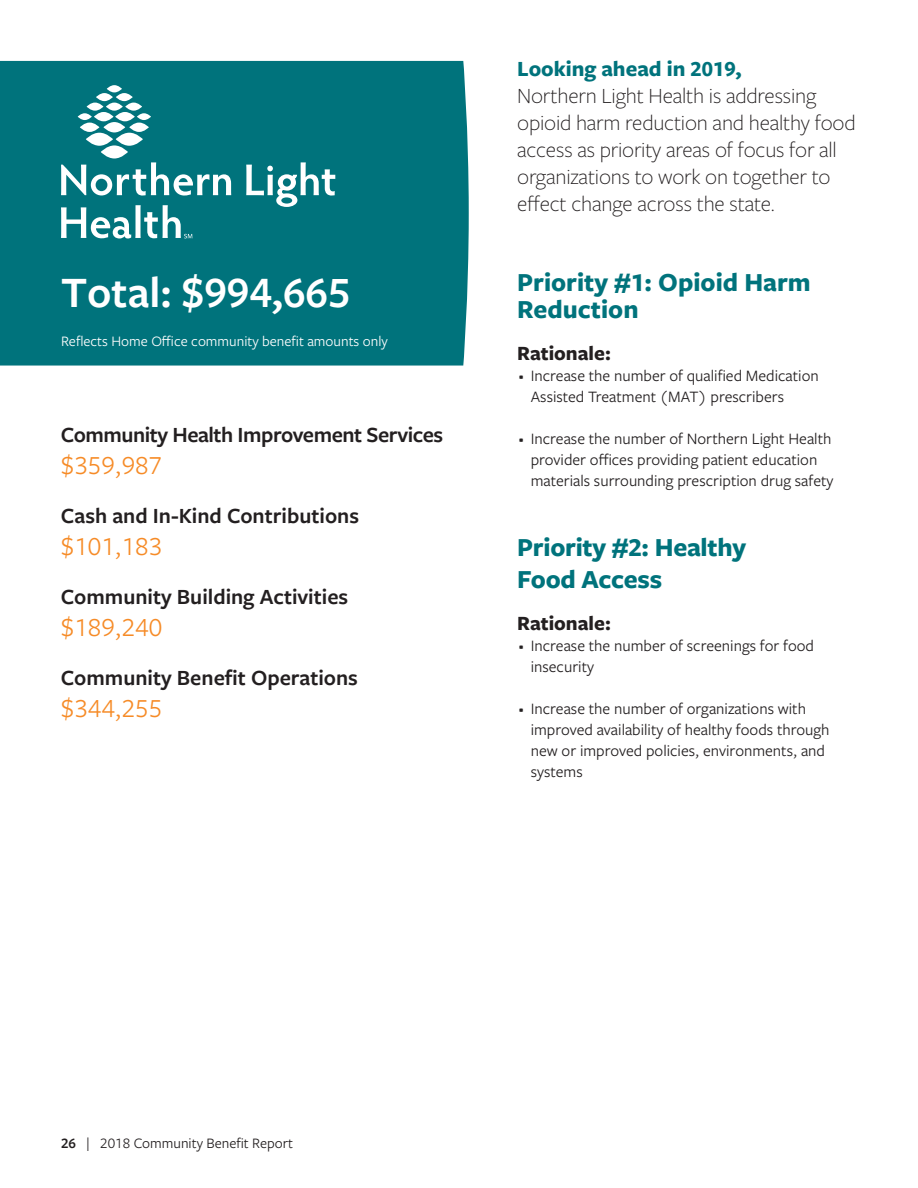
<style>
.page{position:relative;width:918px;height:1188px;background:#fff}
.page>*{position:absolute;margin:0;border:0;box-sizing:border-box;transform-origin:0 0}
.t1{font:600 45px "Freight Sans Pro";color:#fff}
.main_header_18_bold{font:700 27px/27px "Freight Sans Pro";letter-spacing:-.005em;color:#00737c}
._12_15_subhead_-_boo{font:27px "Freight Sans Pro";color:#f68b27}
.green_18pt_subhead{font:300 22.5px/27px "Freight Sans Pro";letter-spacing:-.01em;color:#231f20}
._12_15_subhead_-_boo-2{font:600 22.5px "Freight Sans Pro";color:#231f20}
._12_15_subhead_-_boo-3{font:600 22.5px "Freight Sans Pro";letter-spacing:-.02em;color:#231f20}
.main_header_18_bold-2{font:700 22.5px "Freight Sans Pro";color:#00737c}
.t2{font:700 21px "Freight Sans Pro";color:#231f20}
.t3{font:16.5px/21px "Freight Sans Pro";color:#231f20}
.t4{font:15px "Freight Sans Pro";color:#fff}
.t5{font:15px "Freight Sans Pro";color:#231f20}
.s1{font-weight:600}
</style>
<div class="page">
<div style="left:0;top:61px;width:469px;height:305px;background:#00737c"></div>
<svg style="left:61px;top:85px;width:274px;height:153px;background:#288990"></svg>
<p class="t1" style="left:61px;top:262px;width:291px">Total: $994,665</p>
<p class="t4" style="left:61px;top:331px;width:328px">Reflects Home Office community benefit amounts only</p>
<p class="_12_15_subhead_-_boo-3" style="left:61px;top:420px;width:384px">Community Health Improvement Services</p>
<p class="_12_15_subhead_-_boo" style="left:61px;top:447px;width:103px">$359,987</p>
<p class="_12_15_subhead_-_boo-2" style="left:61px;top:501px;width:300px">Cash and In-Kind Contributions</p>
<p class="_12_15_subhead_-_boo" style="left:61px;top:528px;width:103px">$101,183</p>
<p class="_12_15_subhead_-_boo-2" style="left:61px;top:582px;width:289px">Community Building Activities</p>
<p class="_12_15_subhead_-_boo" style="left:61px;top:609px;width:103px">$189,240</p>
<p class="_12_15_subhead_-_boo-2" style="left:61px;top:663px;width:299px">Community Benefit Operations</p>
<p class="_12_15_subhead_-_boo" style="left:61px;top:690px;width:103px">$344,255</p>
<p class="main_header_18_bold-2" style="left:517px;top:53px;width:226px">Looking ahead in 2019,</p>
<p class="green_18pt_subhead" style="left:517px;top:81px;width:340px">Northern Light Health is addressing opioid harm reduction and healthy food access as priority areas of focus for all organizations to work on together to effect change across the state.</p>
<p class="main_header_18_bold" style="left:517px;top:267px;width:295px">Priority #1: Opioid Harm<br>Reduction</p>
<p class="t2" style="left:517px;top:338px;width:95px">Rationale:</p>
<p class="t3" style="left:531px;top:364px;width:290px;text-indent:-14px">• Increase the number of qualified Medication<br>Assisted Treatment (MAT) prescribers</p>
<p class="t3" style="left:531px;top:427px;width:304px;text-indent:-14px">• Increase the number of Northern Light Health provider offices providing patient education materials surrounding prescription drug safety</p>
<p class="main_header_18_bold" style="left:517px;top:531px;width:230px;line-height:31.5px">Priority #2: Healthy<br>Food Access</p>
<p class="t2" style="left:517px;top:608px;width:95px">Rationale:</p>
<p class="t3" style="left:531px;top:634px;width:285px;text-indent:-14px">• Increase the number of screenings for food insecurity</p>
<p class="t3" style="left:531px;top:697px;width:300px;text-indent:-14px">• Increase the number of organizations with improved availability of healthy foods through new or improved policies, environments, and systems</p>
<p class="t5" style="left:61px;top:1133px;width:234px"><span class="s1">26</span> | 2018 Community Benefit Report</p>
</div>
